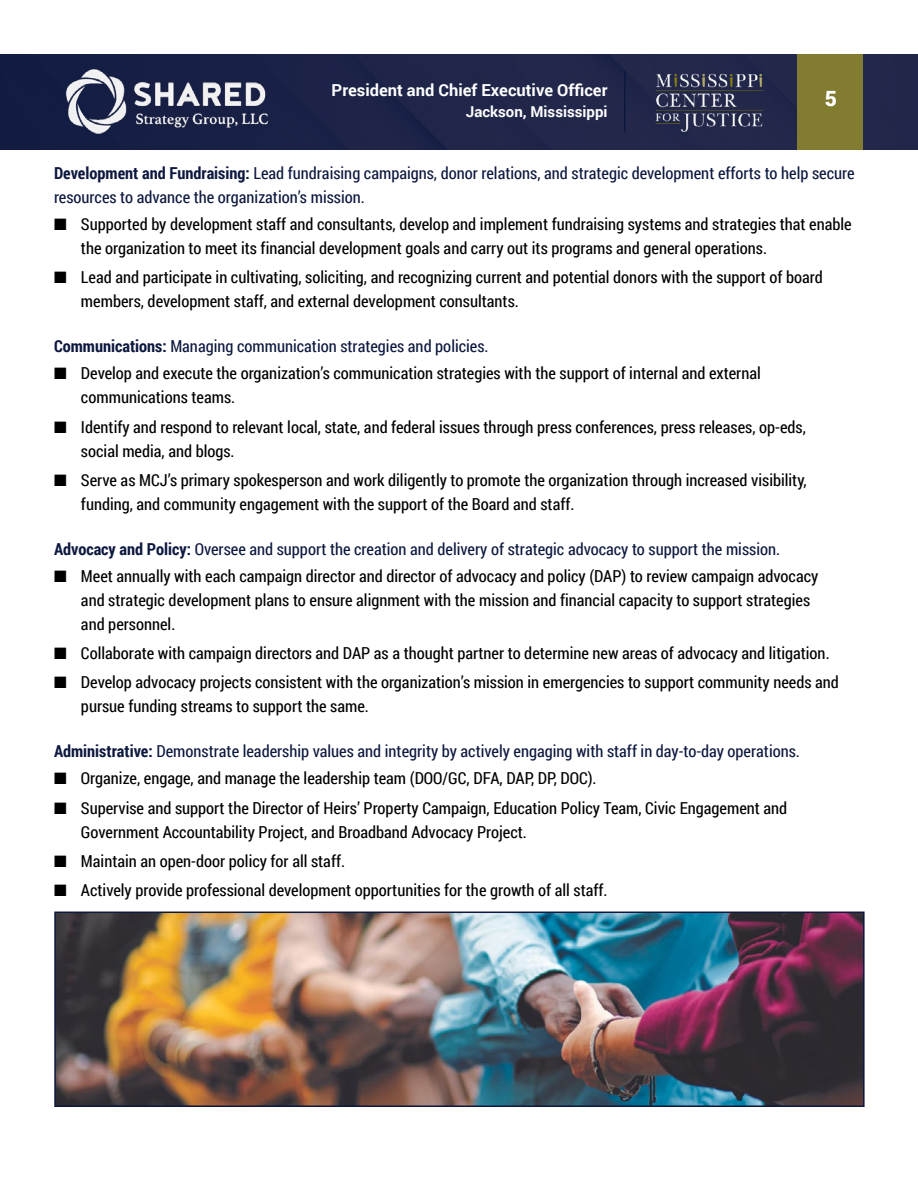
<style>
.page{position:relative;width:918px;height:1188px;background:#fff}
.page>*{position:absolute;margin:0;border:0;box-sizing:border-box;transform-origin:0 0}
.t1{font:900 21px "Roboto";color:#fff}
.t2{font:16.5px/24px "Roboto Condensed";color:#000}
.t3{font:16.5px/24px "Roboto Condensed";color:#0d183f}
.t4{font:700 16.5px "Roboto";color:#fff}
.t5{font:700 15px "Roboto";color:#fff}
.s1{font-weight:700}
</style>
<div class="page">
<svg style="left:0;top:54px;width:918px;height:95px;background:#293051"></svg>
<hr style="left:624px;top:71px;width:2px;height:61px;background:#0d183f">
<div style="left:797px;top:54px;width:66px;height:95px;background:#827c30"></div>
<img style="left:57px;top:915px;width:805px;height:189px">
<div style="left:54px;top:912px;width:811px;height:195px;border:2px solid #0d183f"></div>
<p class="t4" style="left:332px;top:78px;width:277px">President and Chief Executive Officer</p>
<p class="t5" style="left:466px;top:101px;width:143px">Jackson, Mississippi</p>
<p class="t4" style="left:568px;top:78px;width:17px">f</p>
<p class="t1" style="left:825px;top:83px;width:14px">5</p>
<p class="t3" style="left:54px;top:161px;width:802px"><span class="s1">Development and Fundraising:</span> Lead fundraising campaigns, donor relations, and strategic development efforts to help secure resources to advance the organization’s mission.</p>
<p class="t2" style="left:81px;top:212px;width:772px;text-indent:-27px">■ Supported by development staff and consultants, develop and implement fundraising systems and strategies that enable the organization to meet its financial development goals and carry out its programs and general operations.</p>
<p class="t2" style="left:81px;top:265px;width:743px;text-indent:-27px">■ Lead and participate in cultivating, soliciting, and recognizing current and potential donors with the support of board members, development staff, and external development consultants.</p>
<p class="t3" style="left:54px;top:334px;width:436px"><span class="s1">Communications:</span> Managing communication strategies and policies.</p>
<p class="t2" style="left:81px;top:361px;width:681px;text-indent:-27px">■ Develop and execute the organization’s communication strategies with the support of internal and external communications teams.</p>
<p class="t2" style="left:81px;top:414px;width:726px;text-indent:-27px">■ Identify and respond to relevant local, state, and federal issues through press conferences, press releases, op-eds, social media, and blogs.</p>
<p class="t2" style="left:81px;top:467px;width:727px;text-indent:-27px">■ Serve as MCJ’s primary spokesperson and work diligently to promote the organization through increased visibility, funding, and community engagement with the support of the Board and staff.</p>
<p class="t3" style="left:54px;top:537px;width:728px"><span class="s1">Advocacy and Policy:</span> Oversee and support the creation and delivery of strategic advocacy to support the mission.</p>
<p class="t2" style="left:81px;top:563px;width:739px;text-indent:-27px">■ Meet annually with each campaign director and director of advocacy and policy (DAP) to review campaign advocacy and strategic development plans to ensure alignment with the mission and financial capacity to support strategies and personnel.</p>
<p class="t2" style="left:54px;top:641px;width:777px">■ Collaborate with campaign directors and DAP as a thought partner to determine new areas of advocacy and litigation.</p>
<p class="t2" style="left:81px;top:670px;width:759px;text-indent:-27px">■ Develop advocacy projects consistent with the organization’s mission in emergencies to support community needs and pursue funding streams to support the same.</p>
<p class="t3" style="left:54px;top:739px;width:747px"><span class="s1">Administrative:</span> Demonstrate leadership values and integrity by actively engaging with staff in day-to-day operations.</p>
<p class="t2" style="left:54px;top:766px;width:544px">■ Organize, engage, and manage the leadership team (DOO/GC, DFA, DAP, DP, DOC).</p>
<p class="t2" style="left:81px;top:795px;width:708px;text-indent:-27px">■ Supervise and support the Director of Heirs’ Property Campaign, Education Policy Team, Civic Engagement and<br>Government Accountability Project, and Broadband Advocacy Project.</p>
<p class="t2" style="left:54px;top:849px;width:293px">■ Maintain an open-door policy for all staff.</p>
<p class="t2" style="left:54px;top:878px;width:555px">■ Actively provide professional development opportunities for the growth of all staff.</p>
</div>
